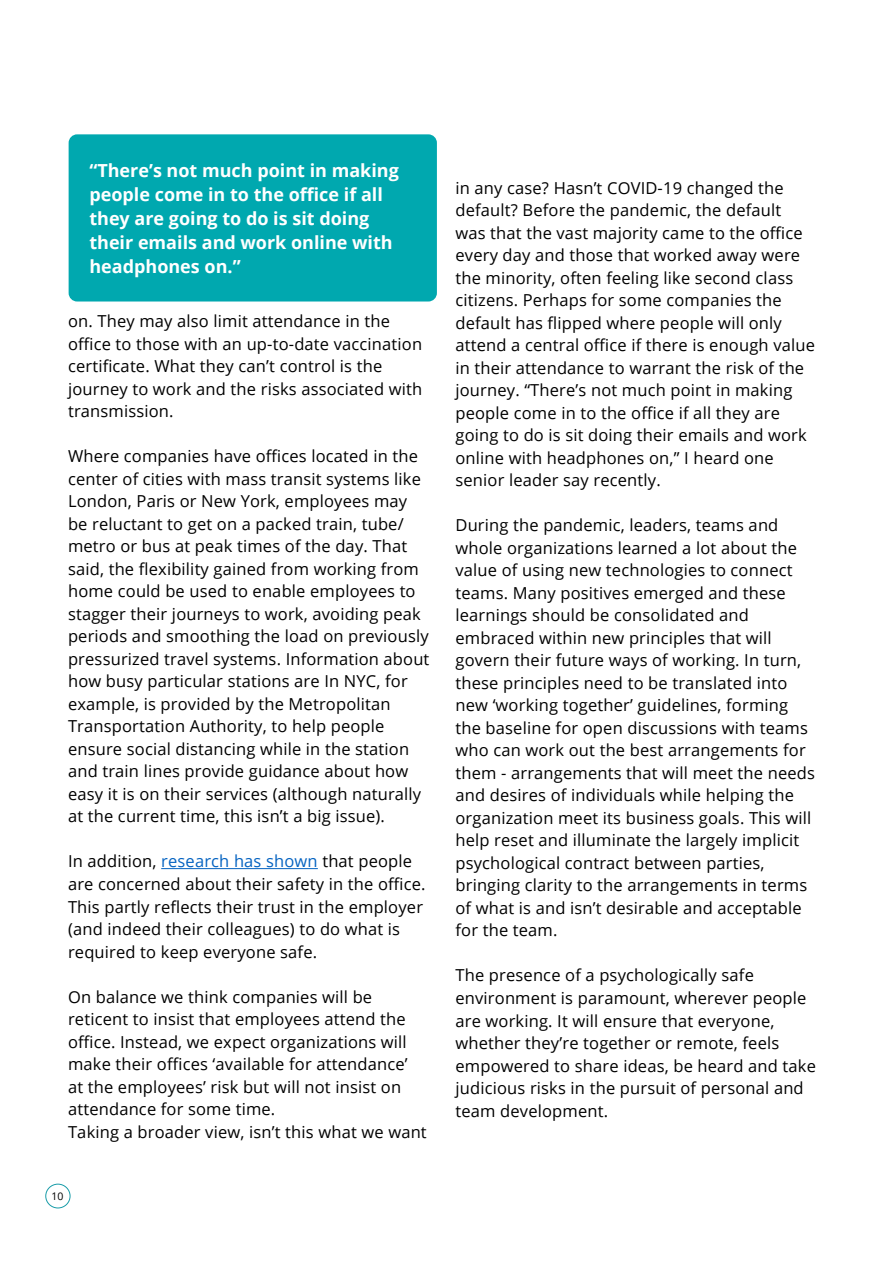
<style>
.page{position:relative;width:893px;height:1263px;background:#fff}
.page>*{position:absolute;margin:0;border:0;box-sizing:border-box;transform-origin:0 0}
.t1{font:700 18px/24px "Open Sans";color:#fff}
.t2{font:16.5px/22.5px "Open Sans";letter-spacing:.01em;color:#000}
.t3{font:10.5px "Open Sans";color:#000}
.s1{color:#0563c1}
</style>
<div class="page">
<hr style="left:161px;top:868px;width:157px;height:1px;background:#0563c1">
<div style="left:69px;top:134px;width:368px;height:167px;background:#00a8af;border-radius:9px"></div>
<div style="left:46px;top:1184px;width:24px;height:24px;border:1px solid #189ca8;border-radius:50%"></div>
<p class="t1" style="left:89px;top:158px;width:311px">“There’s not much point in making people come in to the office if all they are going to do is sit doing their emails and work online with headphones on.”</p>
<p class="t2" style="left:68px;top:310px;width:356px">on. They may also limit attendance in the office to those with an up-to-date vaccination certificate. What they can’t control is the journey to work and the risks associated with transmission.</p>
<p class="t2" style="left:68px;top:445px;width:363px">Where companies have offices located in the center of cities with mass transit systems like London, Paris or New York, employees may be reluctant to get on a packed train, tube/ metro or bus at peak times of the day. That said, the flexibility gained from working from home could be used to enable employees to stagger their journeys to work, avoiding peak periods and smoothing the load on previously pressurized travel systems. Information about how busy particular stations are In NYC, for example, is provided by the Metropolitan Transportation Authority, to help people ensure social distancing while in the station and train lines provide guidance about how easy it is on their services (although naturally at the current time, this isn’t a big issue).</p>
<p class="t2" style="left:68px;top:850px;width:359px">In addition, <span class="s1">research has shown</span> that people are concerned about their safety in the office.<br>This partly reflects their trust in the employer (and indeed their colleagues) to do what is required to keep everyone safe.</p>
<p class="t2" style="left:68px;top:985px;width:360px">On balance we think companies will be reticent to insist that employees attend the office. Instead, we expect organizations will make their offices ‘available for attendance’ at the employees’ risk but will not insist on attendance for some time.<br>Taking a broader view, isn’t this what we want</p>
<p class="t3" style="left:52px;top:1189px;width:14px">10</p>
<p class="t2" style="left:455px;top:176px;width:361px">in any case? Hasn’t COVID-19 changed the default? Before the pandemic, the default was that the vast majority came to the office every day and those that worked away were the minority, often feeling like second class citizens. Perhaps for some companies the default has flipped where people will only attend a central office if there is enough value in their attendance to warrant the risk of the journey. “There’s not much point in making people come in to the office if all they are going to do is sit doing their emails and work online with headphones on,” I heard one senior leader say recently.</p>
<p class="t2" style="left:455px;top:514px;width:361px">During the pandemic, leaders, teams and whole organizations learned a lot about the value of using new technologies to connect teams. Many positives emerged and these learnings should be consolidated and embraced within new principles that will govern their future ways of working. In turn, these principles need to be translated into new ‘working together’ guidelines, forming the baseline for open discussions with teams who can work out the best arrangements for them - arrangements that will meet the needs and desires of individuals while helping the organization meet its business goals. This will help reset and illuminate the largely implicit psychological contract between parties, bringing clarity to the arrangements in terms of what is and isn’t desirable and acceptable for the team.</p>
<p class="t2" style="left:455px;top:964px;width:362px">The presence of a psychologically safe environment is paramount, wherever people are working. It will ensure that everyone, whether they’re together or remote, feels empowered to share ideas, be heard and take judicious risks in the pursuit of personal and team development.</p>
</div>
